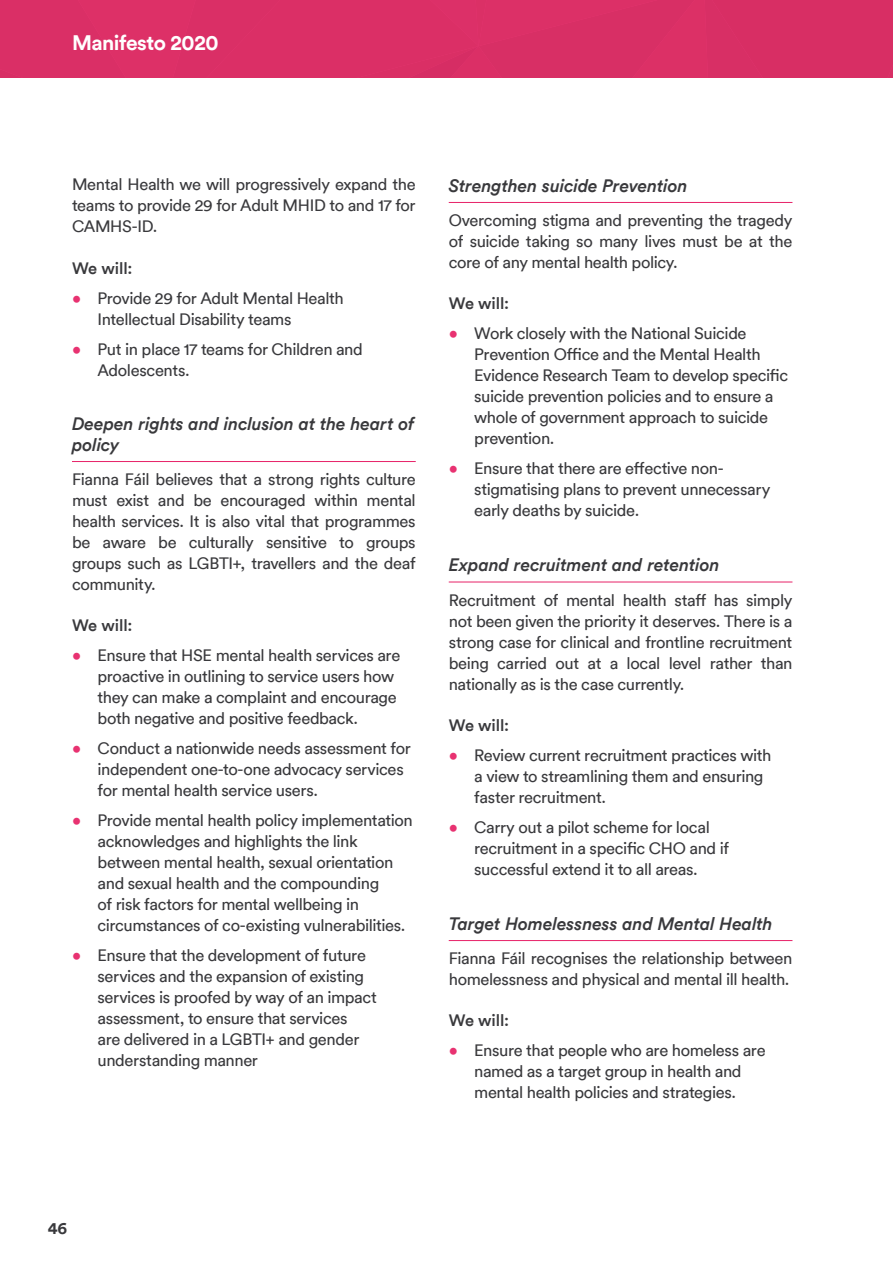
<style>
.page{position:relative;width:893px;height:1263px;background:#fff}
.page>*{position:absolute;margin:0;border:0;box-sizing:border-box;transform-origin:0 0}
.t1{font:700 21px "Circular Pro TT";letter-spacing:-.02em;color:#fff}
.Pink_-_Inline_Subtit{font:italic 500 18px/20.2px "Circular Pro TT";letter-spacing:-.01em;color:#39393c}
.t2{font:16.5px/21px "Circular Pro TT";letter-spacing:-.025em;color:#39393c}
.Inline_Subtitle_-_H4{font:500 16.5px "Circular Pro TT";letter-spacing:-.005em;color:#39393c}
.t3{font:700 16.5px "Circular Pro TT";color:#39393c}
.s1{color:#e83271}
</style>
<div class="page">
<div style="left:0;top:0;width:893px;height:77px;background:#da2f66"></div>
<hr style="left:72px;top:461px;width:344px;height:1px;background:#e72268">
<hr style="left:449px;top:202px;width:343px;height:1px;background:#e72268">
<hr style="left:449px;top:582px;width:343px;height:1px;background:#e72268">
<hr style="left:449px;top:940px;width:343px;height:1px;background:#e72268">
<p class="t1" style="left:72px;top:28px;width:148px">Manifesto 2020</p>
<p class="t2" style="left:72px;top:173px;width:345px;text-align:justify">Mental Health we will progressively expand the teams to provide 29 for Adult MHID to and 17 for CAMHS-ID.</p>
<p class="Inline_Subtitle_-_H4" style="left:72px;top:257px;width:62px">We will:</p>
<p class="t2" style="left:98px;top:287px;width:248px;text-indent:-26px"><span class="s1">•</span> Provide 29 for Adult Mental Health<br>Intellectual Disability teams</p>
<p class="t2" style="left:98px;top:338px;width:267px;text-indent:-26px"><span class="s1">•</span> Put in place 17 teams for Children and<br>Adolescents.</p>
<p class="Pink_-_Inline_Subtit" style="left:72px;top:413px;width:344px">Deepen rights and inclusion at the heart of policy</p>
<p class="t2" style="left:72px;top:468px;width:345px;text-align:justify">Fianna Fáil believes that a strong rights culture must exist and be encouraged within mental health services. It is also vital that programmes be aware be culturally sensitive to groups groups such as LGBTI+, travellers and the deaf community.</p>
<p class="Inline_Subtitle_-_H4" style="left:72px;top:614px;width:62px">We will:</p>
<p class="t2" style="left:98px;top:644px;width:304px;text-indent:-26px"><span class="s1">•</span> Ensure that HSE mental health services are proactive in outlining to service users how they can make a complaint and encourage both negative and positive feedback.</p>
<p class="t2" style="left:98px;top:737px;width:315px;text-indent:-26px"><span class="s1">•</span> Conduct a nationwide needs assessment for independent one-to-one advocacy services for mental health service users.</p>
<p class="t2" style="left:98px;top:809px;width:317px;text-indent:-26px"><span class="s1">•</span> Provide mental health policy implementation acknowledges and highlights the link between mental health, sexual orientation and sexual health and the compounding<br>of risk factors for mental wellbeing in circumstances of co-existing vulnerabilities.</p>
<p class="t2" style="left:98px;top:944px;width:281px;text-indent:-26px"><span class="s1">•</span> Ensure that the development of future services and the expansion of existing services is proofed by way of an impact assessment, to ensure that services<br>are delivered in a LGBTI+ and gender understanding manner</p>
<p class="Pink_-_Inline_Subtit" style="left:449px;top:174px;width:240px">Strengthen suicide Prevention</p>
<p class="t2" style="left:449px;top:209px;width:345px;text-align:justify">Overcoming stigma and preventing the tragedy of suicide taking so many lives must be at the core of any mental health policy.</p>
<p class="Inline_Subtitle_-_H4" style="left:449px;top:292px;width:62px">We will:</p>
<p class="t2" style="left:474px;top:322px;width:315px;text-indent:-26px"><span class="s1">•</span> Work closely with the National Suicide Prevention Office and the Mental Health Evidence Research Team to develop specific suicide prevention policies and to ensure a whole of government approach to suicide prevention.</p>
<p class="t2" style="left:474px;top:457px;width:298px;text-indent:-26px"><span class="s1">•</span> Ensure that there are effective non&shy;stigmatising plans to prevent unnecessary early deaths by suicide.</p>
<p class="Pink_-_Inline_Subtit" style="left:449px;top:554px;width:273px">Expand recruitment and retention</p>
<p class="t2" style="left:449px;top:589px;width:345px;text-align:justify">Recruitment of mental health staff has simply not been given the priority it deserves. There is a strong case for clinical and frontline recruitment being carried out at a local level rather than nationally as is the case currently.</p>
<p class="Inline_Subtitle_-_H4" style="left:449px;top:714px;width:62px">We will:</p>
<p class="t2" style="left:474px;top:744px;width:299px;text-indent:-26px"><span class="s1">•</span> Review current recruitment practices with a view to streamlining them and ensuring faster recruitment.</p>
<p class="t2" style="left:474px;top:816px;width:256px;text-indent:-26px"><span class="s1">•</span> Carry out a pilot scheme for local recruitment in a specific CHO and if successful extend it to all areas.</p>
<p class="Pink_-_Inline_Subtit" style="left:449px;top:912px;width:326px">Target Homelessness and Mental Health</p>
<p class="t2" style="left:449px;top:947px;width:345px">Fianna Fáil recognises the relationship between homelessness and physical and mental ill health.</p>
<p class="Inline_Subtitle_-_H4" style="left:449px;top:1009px;width:62px">We will:</p>
<p class="t2" style="left:449px;top:1039px;width:318px;text-align:center"><span class="s1">•</span> Ensure that people who are homeless are named as a target group in health and mental health policies and strategies.</p>
<p class="t3" style="left:48px;top:1216px;width:21px">46</p>
</div>
